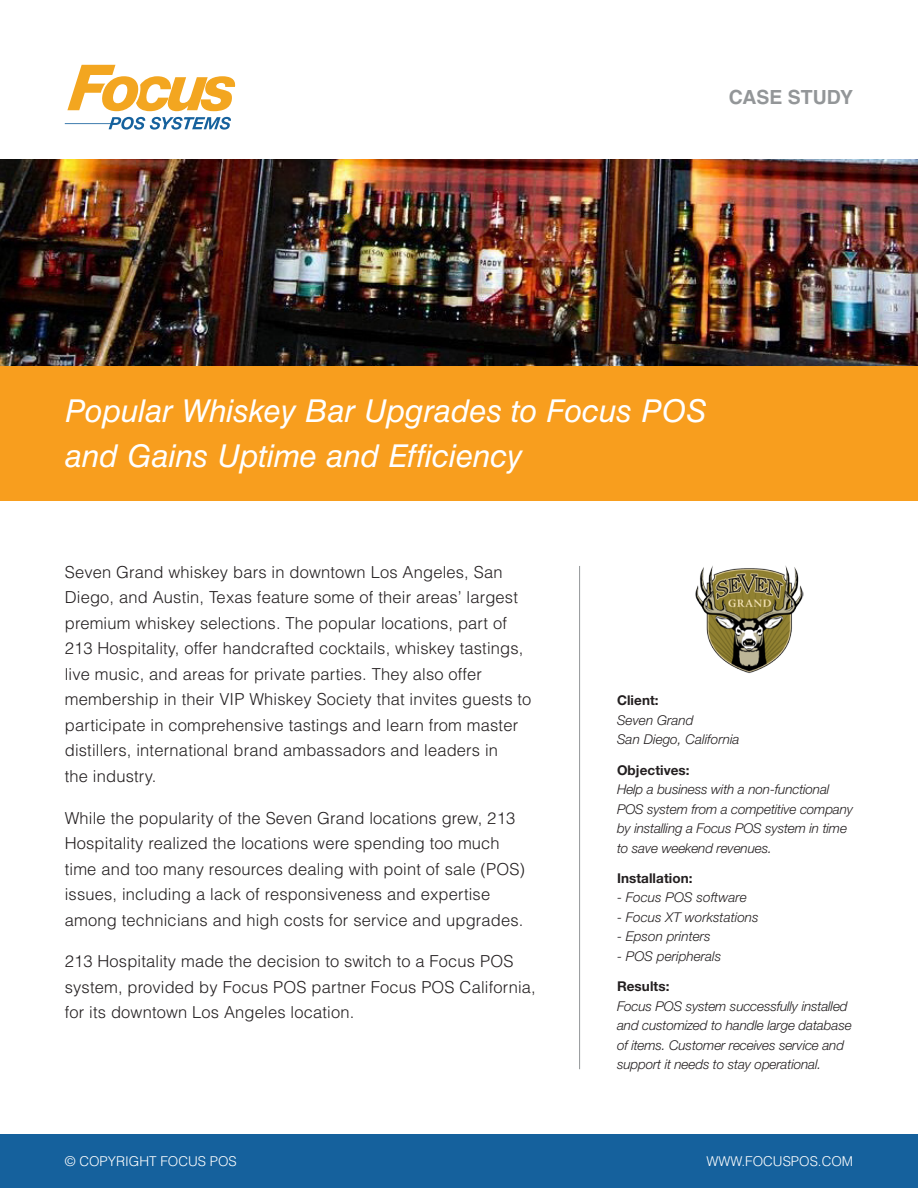
<style>
.page{position:relative;width:918px;height:1188px;background:#fff}
.page>*{position:absolute;margin:0;border:0;box-sizing:border-box;transform-origin:0 0}
.t1{font:italic 31.5px/45px "Helvetica LT Std";letter-spacing:-.01em;color:#fff}
.t2{font:700 19.5px "Helvetica LT Std";color:#939698}
.t3{font:300 16.5px/25.5px "Helvetica LT Std";letter-spacing:.01em;color:#231f20}
.t4{font:italic 300 13.5px/19.5px "Helvetica Neue LT Std";letter-spacing:-.01em;color:#231f20}
.t5{font:300 13.5px "Helvetica LT Std";color:#fff}
.t6{font:700 13.5px "Helvetica Neue LT Std";letter-spacing:.005em;color:#231f20}
.s1{font-weight:700;font-style:normal}
</style>
<div class="page">
<div style="left:0;top:1134px;width:918px;height:54px;background:#15619d"></div>
<svg style="left:67px;top:65px;width:169px;height:46px"></svg>
<svg style="left:65px;top:117px;width:166px;height:13px"></svg>
<img style="left:0;top:160px;width:918px;height:206px">
<div style="left:0;top:366px;width:918px;height:135px;background:#f89e1e"></div>
<hr style="left:579px;top:566px;width:1px;height:503px;background:#939698">
<img style="left:695px;top:566px;width:109px;height:107px">
<p class="t2" style="left:729px;top:85px;width:126px">CASE STUDY</p>
<p class="t1" style="left:65px;top:389px;width:644px">Popular Whiskey Bar Upgrades to Focus POS and Gains Uptime and Efficiency</p>
<p class="t3" style="left:65px;top:559px;width:468px">Seven Grand whiskey bars in downtown Los Angeles, San Diego, and Austin, Texas feature some of their areas’ largest premium whiskey selections. The popular locations, part of 213 Hospitality, offer handcrafted cocktails, whiskey tastings, live music, and areas for private parties. They also offer membership in their VIP Whiskey Society that invites guests to participate in comprehensive tastings and learn from master distillers, international brand ambassadors and leaders in<br>the industry.</p>
<p class="t3" style="left:65px;top:805px;width:462px">While the popularity of the Seven Grand locations grew, 213<br>Hospitality realized the locations were spending too much time and too many resources dealing with point of sale (POS) issues, including a lack of responsiveness and expertise among technicians and high costs for service and upgrades.</p>
<p class="t3" style="left:65px;top:948px;width:473px">213 Hospitality made the decision to switch to a Focus POS system, provided by Focus POS partner Focus POS California, for its downtown Los Angeles location.</p>
<p class="t4" style="left:617px;top:691px;width:124px"><span class="s1">Client:<br></span>Seven Grand<br>San Diego, California</p>
<p class="t4" style="left:617px;top:760px;width:238px"><span class="s1">Objectives:<br></span>Help a business with a non-functional<br>POS system from a competitive company by installing a Focus POS system in time to save weekend revenues.</p>
<p class="t6" style="left:617px;top:870px;width:77px">Installation:</p>
<p class="t4" style="left:617px;top:888px;width:131px">- Focus POS software</p>
<p class="t4" style="left:617px;top:907px;width:143px">- Focus XT workstations</p>
<p class="t4" style="left:617px;top:927px;width:95px">- Epson printers</p>
<p class="t4" style="left:617px;top:946px;width:106px">- POS peripherals</p>
<p class="t4" style="left:617px;top:976px;width:236px"><span class="s1">Results:<br></span>Focus POS system successfully installed and customized to handle large database of items. Customer receives service and support it needs to stay operational.</p>
<p class="t5" style="left:65px;top:1153px;width:174px">© COPYRIGHT FOCUS POS</p>
<p class="t5" style="left:706px;top:1153px;width:148px">WWW.FOCUSPOS.COM</p>
</div>
